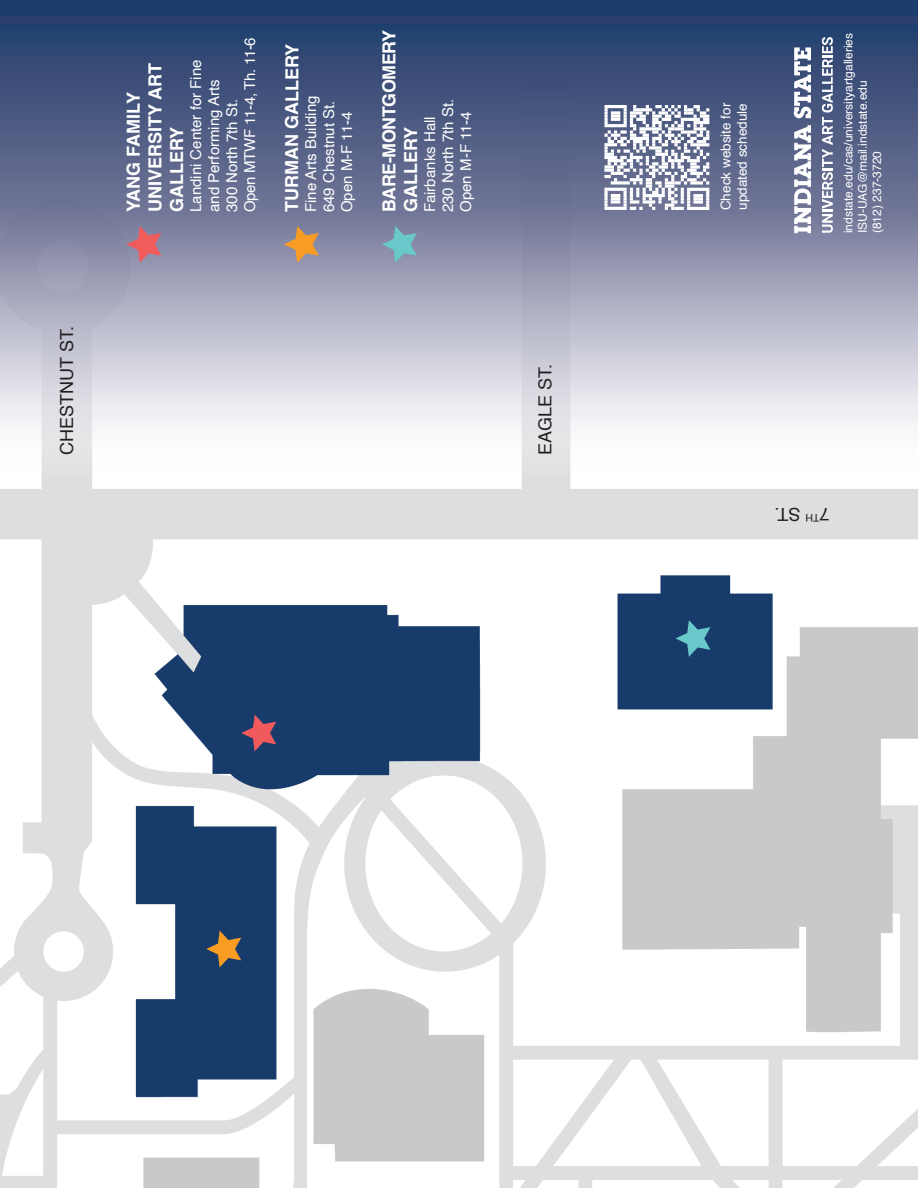
<style>
.page{position:relative;width:918px;height:1188px;background:#fff}
.page>*{position:absolute;margin:0;border:0;box-sizing:border-box;transform-origin:0 0}
.t1{font:700 18px/21.6px "Helvetica";color:#fff}
.t2{font:18px "Helvetica";color:#231f20}
.t3{font:700 18px/21.6px "Helvetica";letter-spacing:-.02em;color:#fff}
.t4{font:15px/18px "Helvetica";color:#fff}
.t5{font:15px "Helvetica";letter-spacing:-.02em;color:#fff}
.t6{font:13.5px/16.2px "Helvetica";color:#fff}
.t7{font:12px "Helvetica";color:#fff}
</style>
<div class="page">
<img style="left:0;top:480px;width:918px;height:708px">
<svg style="left:0;top:0;width:918px;height:480px;background:#8e95af"></svg>
<svg style="left:241px;top:715px;width:35px;height:36px"></svg>
<svg style="left:206px;top:931px;width:35px;height:36px"></svg>
<svg style="left:676px;top:620px;width:35px;height:37px"></svg>
<svg style="left:126px;top:226px;width:35px;height:37px"></svg>
<svg style="left:284px;top:226px;width:35px;height:37px"></svg>
<svg style="left:382px;top:226px;width:35px;height:37px"></svg>
<svg style="left:604px;top:105px;width:105px;height:105px"></svg>
<svg style="left:794px;top:125px;width:17px;height:108px"></svg>
<svg style="left:794px;top:47px;width:17px;height:71px"></svg>
<svg style="left:822px;top:37px;width:11px;height:196px"></svg>
<p class="t2" style="left:53px;top:455px;width:130px;rotate:-90deg">CHESTNUT ST.</p>
<p class="t5" style="left:238px;top:212px;width:176px;rotate:-90deg">Open MTWF 11-4, Th. 11-6</p>
<p class="t1" style="left:283px;top:212px;width:170px;rotate:-90deg">TURMAN GALLERY</p>
<p class="t4" style="left:187px;top:212px;width:154px;rotate:-90deg">Landini Center for Fine and Performing Arts</p>
<p class="t1" style="left:125px;top:212px;width:151px;rotate:-90deg">YANG FAMILY<br>UNIVERSITY ART</p>
<p class="t4" style="left:302px;top:212px;width:118px;rotate:-90deg">Fine Arts Building</p>
<p class="t4" style="left:320px;top:212px;width:113px;rotate:-90deg">649 Chestnut St.</p>
<p class="t4" style="left:338px;top:212px;width:102px;rotate:-90deg">Open M-F 11-4</p>
<p class="t4" style="left:223px;top:212px;width:115px;rotate:-90deg">300 North 7th St.</p>
<p class="t1" style="left:168px;top:212px;width:87px;rotate:-90deg">GALLERY</p>
<p class="t3" style="left:380px;top:212px;width:184px;rotate:-90deg">BARE-MONTGOMERY<br>GALLERY</p>
<p class="t4" style="left:439px;top:212px;width:115px;rotate:-90deg">230 North 7th St.</p>
<p class="t4" style="left:457px;top:212px;width:102px;rotate:-90deg">Open M-F 11-4</p>
<p class="t6" style="left:718px;top:210px;width:109px;rotate:-90deg">Check website for updated schedule</p>
<p class="t4" style="left:421px;top:212px;width:97px;rotate:-90deg">Fairbanks Hall</p>
<p class="t7" style="left:839px;top:233px;width:202px;rotate:-90deg">indstate.edu/cas/universityartgalleries</p>
<p class="t7" style="left:853px;top:233px;width:154px;rotate:-90deg">ISU-UAG@mail.indstate.edu</p>
<p class="t7" style="left:868px;top:233px;width:84px;rotate:-90deg">(812) 237-3720</p>
<p class="t2" style="left:531px;top:455px;width:93px;rotate:-90deg">EAGLE ST.</p>
<p class="t2" style="left:830px;top:529px;width:57px;rotate:-180deg">7<sup>TH</sup> ST.</p>
</div>
